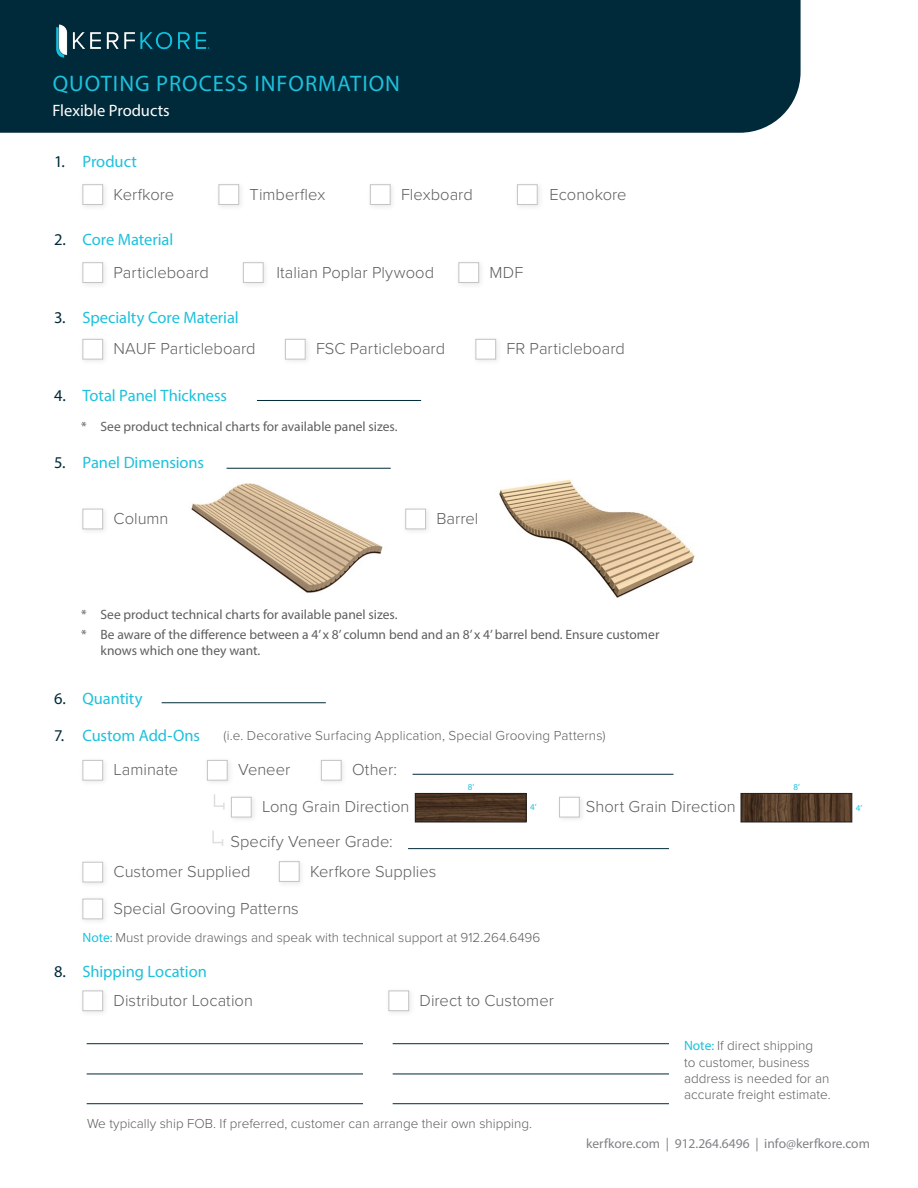
<style>
.page{position:relative;width:918px;height:1188px;background:#fff}
.page>*{position:absolute;margin:0;border:0;box-sizing:border-box;transform-origin:0 0}
.t1{font:22.5px "Myriad Pro";letter-spacing:.045em;color:#1dc1dc}
.Paragraph_Text{font:300 16.5px "Proxima Nova";color:#5e5e5e}
.t2{font:16.5px "Myriad Pro";letter-spacing:-.005em;color:#1dc1dc}
.t3{font:16.5px "Myriad Pro";color:#fff}
.Paragraph_Text-2{font:300 13.5px/16.2px "Proxima Nova";color:#5e5e5e}
.t4{font:13.5px/16.2px "Myriad Pro";color:#5e5e5e}
.t5{font:13.5px "Myriad Pro";color:#808285}
.t6{font:9px "Myriad Pro";color:#1dc1dc}
.s1{color:#012a39}
.s2{font-family:"Myriad Pro";font-weight:400;color:#1dc1dc}
</style>
<div class="page">
<div style="left:0;top:0;width:801px;height:133px;background:#002a3a"></div>
<div style="left:79px;top:181px;width:31px;height:31px;background:#fbfbfb"></div>
<div style="left:82px;top:184px;width:21px;height:21px;background:#fff;border:1px solid #c4c4c4"></div>
<div style="left:370px;top:184px;width:21px;height:21px;background:#fff;border:1px solid #c4c4c4"></div>
<div style="left:215px;top:181px;width:31px;height:31px;background:#231f20;opacity:.1"></div>
<div style="left:219px;top:184px;width:20px;height:21px;background:#fff;border:1px solid #c4c4c4"></div>
<div style="left:514px;top:181px;width:30px;height:31px;background:#fafafa"></div>
<div style="left:517px;top:184px;width:21px;height:21px;background:#fff;border:1px solid #c4c4c4"></div>
<div style="left:79px;top:259px;width:31px;height:31px;background:#fbfbfb"></div>
<div style="left:82px;top:262px;width:21px;height:21px;background:#fff;border:1px solid #c4c4c4"></div>
<div style="left:455px;top:259px;width:31px;height:31px;background:#fbfbfb"></div>
<div style="left:458px;top:262px;width:21px;height:21px;background:#fff;border:1px solid #c4c4c4"></div>
<div style="left:243px;top:262px;width:21px;height:21px;background:#fff;border:1px solid #c4c4c4"></div>
<div style="left:79px;top:335px;width:31px;height:31px;background:#231f20;opacity:.1"></div>
<div style="left:82px;top:339px;width:21px;height:20px;background:#fff;border:1px solid #c4c4c4"></div>
<div style="left:472px;top:335px;width:31px;height:31px;background:#231f20;opacity:.1"></div>
<div style="left:476px;top:339px;width:20px;height:20px;background:#fff;border:1px solid #c4c4c4"></div>
<div style="left:282px;top:335px;width:30px;height:31px;background:#fafafa"></div>
<div style="left:285px;top:339px;width:21px;height:20px;background:#fff;border:1px solid #c4c4c4"></div>
<div style="left:79px;top:757px;width:31px;height:30px;background:#fbfbfb"></div>
<div style="left:82px;top:760px;width:21px;height:21px;background:#fff;border:1px solid #c4c4c4"></div>
<div style="left:79px;top:987px;width:31px;height:31px;background:#231f20;opacity:.1"></div>
<div style="left:82px;top:991px;width:21px;height:20px;background:#fff;border:1px solid #c4c4c4"></div>
<div style="left:385px;top:987px;width:31px;height:31px;background:#231f20;opacity:.1"></div>
<div style="left:388px;top:991px;width:21px;height:20px;background:#fff;border:1px solid #c4c4c4"></div>
<div style="left:204px;top:757px;width:30px;height:30px;background:#f9f9f9"></div>
<div style="left:207px;top:760px;width:21px;height:21px;background:#fff;border:1px solid #c4c4c4"></div>
<div style="left:79px;top:858px;width:31px;height:31px;background:#231f20;opacity:.1"></div>
<div style="left:82px;top:862px;width:21px;height:20px;background:#fff;border:1px solid #c4c4c4"></div>
<div style="left:279px;top:861px;width:21px;height:21px;background:#fff;border:1px solid #c4c4c4"></div>
<div style="left:79px;top:505px;width:31px;height:31px;background:#231f20;opacity:.1"></div>
<div style="left:82px;top:509px;width:21px;height:20px;background:#fff;border:1px solid #c4c4c4"></div>
<div style="left:402px;top:505px;width:31px;height:31px;background:#231f20;opacity:.1"></div>
<div style="left:405px;top:509px;width:21px;height:20px;background:#fff;border:1px solid #c4c4c4"></div>
<hr style="left:257px;top:400px;width:164px;height:1px;background:#012a39">
<hr style="left:162px;top:702px;width:164px;height:1px;background:#012a39">
<hr style="left:87px;top:1043px;width:276px;height:1px;background:#012a39">
<hr style="left:393px;top:1043px;width:276px;height:1px;background:#012a39">
<hr style="left:87px;top:1074px;width:276px;height:1px;background:#012a39">
<hr style="left:393px;top:1074px;width:276px;height:1px;background:#012a39">
<hr style="left:87px;top:1103px;width:276px;height:1px;background:#012a39">
<hr style="left:393px;top:1103px;width:276px;height:1px;background:#012a39">
<div style="left:79px;top:895px;width:31px;height:31px;background:#231f20;opacity:.1"></div>
<div style="left:82px;top:899px;width:21px;height:20px;background:#fff;border:1px solid #c4c4c4"></div>
<div style="left:321px;top:760px;width:21px;height:21px;background:#fff;border:1px solid #c4c4c4"></div>
<hr style="left:413px;top:774px;width:260px;height:1px;background:#012a39">
<img style="left:191px;top:483px;width:192px;height:110px">
<img style="left:499px;top:479px;width:196px;height:119px">
<hr style="left:227px;top:468px;width:164px;height:1px;background:#012a39">
<div style="left:228px;top:793px;width:30px;height:31px;background:#231f20;opacity:.1"></div>
<div style="left:231px;top:797px;width:21px;height:20px;background:#fff;border:1px solid #c4c4c4"></div>
<div style="left:556px;top:793px;width:30px;height:31px;background:#231f20;opacity:.1"></div>
<div style="left:559px;top:797px;width:21px;height:20px;background:#fff;border:1px solid #c4c4c4"></div>
<img style="left:417px;top:795px;width:108px;height:25px">
<div style="left:415px;top:793px;width:112px;height:29px;border:1px solid #231f20"></div>
<img style="left:743px;top:795px;width:107px;height:25px">
<div style="left:741px;top:793px;width:111px;height:29px;border:1px solid #231f20"></div>
<svg style="left:214px;top:794px;width:11px;height:16px"></svg>
<img style="left:50px;top:13px;width:165px;height:53px">
<svg style="left:212px;top:831px;width:11px;height:15px"></svg>
<hr style="left:408px;top:848px;width:261px;height:1px;background:#012a39">
<p class="t1" style="left:53px;top:69px;width:349px">QUOTING PROCESS INFORMATION</p>
<p class="t3" style="left:52px;top:100px;width:119px">Flexible Products</p>
<p class="t2" style="left:54px;top:151px;width:84px"><span class="s1">1.</span> Product</p>
<p class="Paragraph_Text" style="left:114px;top:182px;width:62px">Kerfkore</p>
<p class="Paragraph_Text" style="left:250px;top:182px;width:77px">Timberflex</p>
<p class="Paragraph_Text" style="left:401px;top:182px;width:73px">Flexboard</p>
<p class="Paragraph_Text" style="left:550px;top:182px;width:78px">Econokore</p>
<p class="t2" style="left:54px;top:229px;width:121px"><span class="s1">2.</span> Core Material</p>
<p class="Paragraph_Text" style="left:114px;top:260px;width:97px">Particleboard</p>
<p class="Paragraph_Text" style="left:276px;top:260px;width:159px">Italian Poplar Plywood</p>
<p class="Paragraph_Text" style="left:490px;top:260px;width:35px">MDF</p>
<p class="t2" style="left:54px;top:307px;width:186px"><span class="s1">3.</span> Specialty Core Material</p>
<p class="Paragraph_Text" style="left:114px;top:336px;width:144px">NAUF Particleboard</p>
<p class="Paragraph_Text" style="left:316px;top:336px;width:131px">FSC Particleboard</p>
<p class="Paragraph_Text" style="left:507px;top:336px;width:120px">FR Particleboard</p>
<p class="t2" style="left:54px;top:385px;width:174px"><span class="s1">4.</span> Total Panel Thickness</p>
<p class="t4" style="left:81px;top:419px;width:318px">* See product technical charts for available panel sizes.</p>
<p class="t2" style="left:54px;top:453px;width:152px"><span class="s1">5.</span> Panel Dimensions</p>
<p class="Paragraph_Text" style="left:114px;top:506px;width:57px">Column</p>
<p class="Paragraph_Text" style="left:436px;top:506px;width:44px">Barrel</p>
<p class="t4" style="left:81px;top:607px;width:318px">* See product technical charts for available panel sizes.</p>
<p class="t4" style="left:100px;top:626px;width:560px;text-indent:-20px">* Be aware of the difference between a 4’ x 8’ column bend and an 8’ x 4’ barrel bend. Ensure customer knows which one they want.</p>
<p class="t2" style="left:54px;top:688px;width:90px"><span class="s1">6.</span> Quantity</p>
<p class="t2" style="left:54px;top:726px;width:147px"><span class="s1">7.</span> Custom Add-Ons</p>
<p class="Paragraph_Text" style="left:114px;top:758px;width:66px">Laminate</p>
<p class="Paragraph_Text-2" style="left:224px;top:727px;width:384px">(i.e. Decorative Surfacing Application, Special Grooving Patterns)</p>
<p class="Paragraph_Text" style="left:238px;top:758px;width:54px">Veneer</p>
<p class="Paragraph_Text" style="left:352px;top:758px;width:47px">Other:</p>
<p class="t6" style="left:468px;top:782px;width:8px">8’</p>
<p class="Paragraph_Text" style="left:262px;top:794px;width:149px">Long Grain Direction</p>
<p class="t6" style="left:530px;top:801px;width:8px">4’</p>
<p class="Paragraph_Text" style="left:586px;top:794px;width:151px">Short Grain Direction</p>
<p class="Paragraph_Text" style="left:231px;top:829px;width:164px">Specify Veneer Grade:</p>
<p class="Paragraph_Text" style="left:114px;top:859px;width:139px">Customer Supplied</p>
<p class="Paragraph_Text" style="left:310px;top:859px;width:128px">Kerfkore Supplies</p>
<p class="Paragraph_Text" style="left:114px;top:896px;width:187px">Special Grooving Patterns</p>
<p class="Paragraph_Text-2" style="left:83px;top:929px;width:459px"><span class="s2">Note:</span> Must provide drawings and speak with technical support at 912.264.6496</p>
<p class="t2" style="left:54px;top:961px;width:154px"><span class="s1">8.</span> Shipping Location</p>
<p class="Paragraph_Text" style="left:114px;top:988px;width:141px">Distributor Location</p>
<p class="Paragraph_Text" style="left:420px;top:988px;width:136px">Direct to Customer</p>
<p class="t6" style="left:793px;top:782px;width:8px">8’</p>
<p class="Paragraph_Text-2" style="left:87px;top:1115px;width:446px">We typically ship FOB. If preferred, customer can arrange their own shipping.</p>
<p class="Paragraph_Text-2" style="left:684px;top:1037px;width:148px"><span class="s2">Note:</span> If direct shipping<br>to customer, business address is needed for an accurate freight estimate.</p>
<p class="t6" style="left:856px;top:803px;width:8px">4’</p>
<p class="t5" style="left:586px;top:1136px;width:285px">kerfkore.com | 912.264.6496 | info@kerfkore.com</p>
</div>
